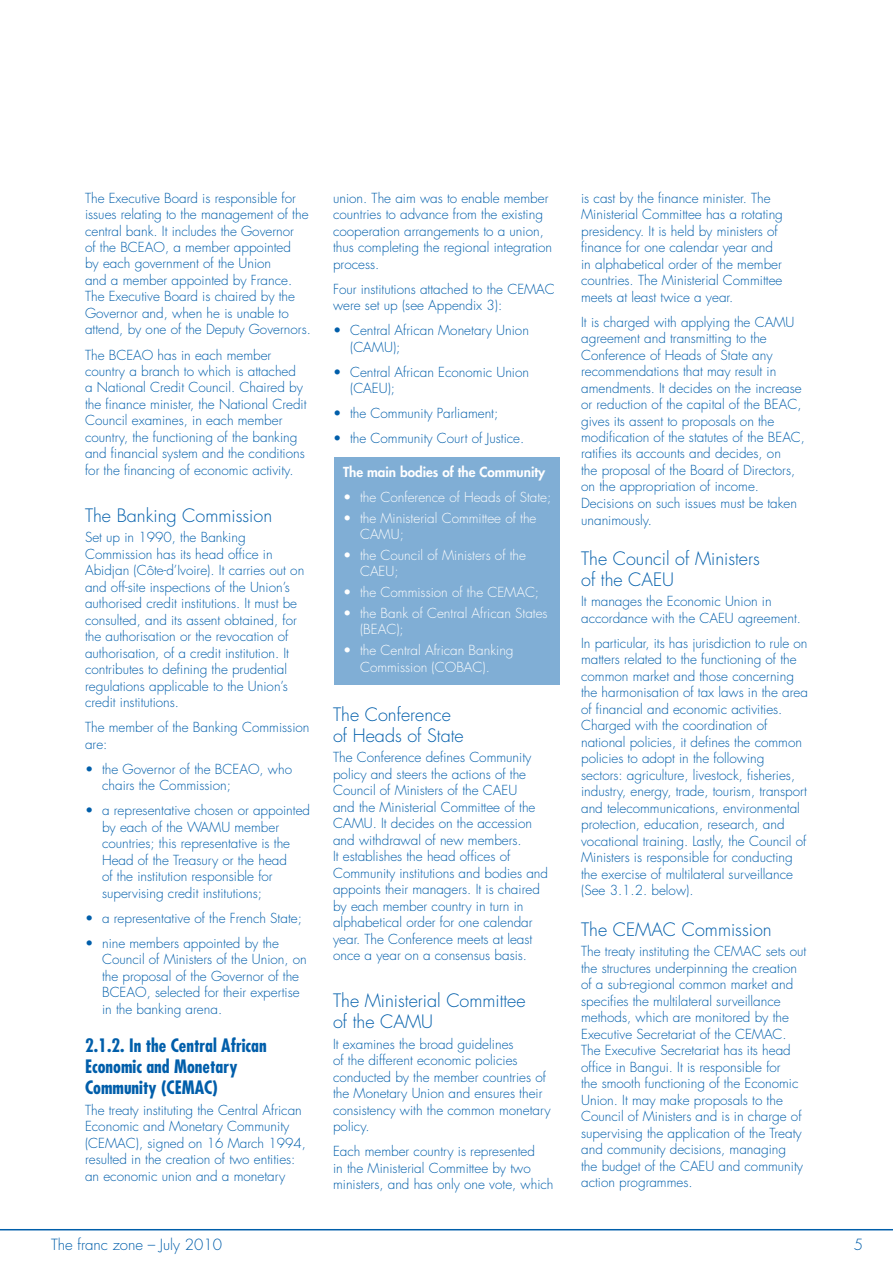
<style>
.page{position:relative;width:893px;height:1263px;background:#fff}
.page>*{position:absolute;margin:0;border:0;box-sizing:border-box;transform-origin:0 0}
.t1{font:300 18px/21px "Futura Std";color:#005eaa}
.t2{font:700 condensed 18px/21px "Futura Std";color:#005eaa}
.t3{font:300 15px "Futura Std";color:#005eaa}
.t4{font:300 13.5px/16.5px "Futura Std";color:#005eaa}
.t5{font:300 13.5px/20.7px "Futura Std";color:#fff}
.t6{font:800 13.5px "Futura Std";color:#fff}
</style>
<div class="page">
<hr style="left:0;top:1229px;width:893px;height:1px;background:#005eaa">
<div style="left:334px;top:457px;width:226px;height:228px;background:#80aed5"></div>
<p class="t4" style="left:85px;top:190px;width:227px">The Executive Board is responsible for issues relating to the management of the central bank. It includes the Governor<br>of the BCEAO, a member appointed<br>by each government of the Union<br>and a member appointed by France.<br>The Executive Board is chaired by the Governor and, when he is unable to attend, by one of the Deputy Governors.</p>
<p class="t4" style="left:85px;top:347px;width:223px">The BCEAO has in each member country a branch to which is attached a National Credit Council. Chaired by the finance minister, the National Credit Council examines, in each member country, the functioning of the banking and financial system and the conditions for the financing of economic activity.</p>
<h1 class="t1" style="left:85px;top:505px;width:189px">The Banking Commission</h1>
<p class="t4" style="left:85px;top:529px;width:221px">Set up in 1990, the Banking Commission has its head office in Abidjan (Côte-d’Ivoire). It carries out on and off-site inspections of the Union’s authorised credit institutions. It must be consulted, and its assent obtained, for the authorisation or the revocation of authorisation, of a credit institution. It contributes to defining the prudential regulations applicable to the Union’s credit institutions.</p>
<p class="t4" style="left:85px;top:719px;width:226px">The member of the Banking Commission are:</p>
<p class="t4" style="left:102px;top:761px;width:192px">the Governor of the BCEAO, who chairs the Commission;</p>
<p class="t4" style="left:102px;top:802px;width:210px">a representative chosen or appointed by each of the WAMU member countries; this representative is the Head of the Treasury or the head<br>of the institution responsible for supervising credit institutions;</p>
<p class="t4" style="left:102px;top:906px;width:201px;line-height:25px">a representative of the French State; nine members appointed by the</p>
<p class="t4" style="left:102px;top:951px;width:206px">Council of Ministers of the Union, on the proposal of the Governor of the<br>BCEAO, selected for their expertise in the banking arena.</p>
<h1 class="t2" style="left:85px;top:1035px;width:183px">2.1.2. In the Central African<br>Economic and Monetary<br>Community (CEMAC)</h1>
<p class="t4" style="left:85px;top:1102px;width:222px">The treaty instituting the Central African Economic and Monetary Community (CEMAC), signed on 16 March 1994, resulted in the creation of two entities: an economic union and a monetary</p>
<p class="t4" style="left:85px;top:761px;width:10px">•</p>
<p class="t4" style="left:85px;top:802px;width:10px">•</p>
<p class="t4" style="left:85px;top:906px;width:10px;line-height:25px">• •</p>
<p class="t3" style="left:51px;top:1236px;width:173px">The franc zone – July 2010</p>
<p class="t4" style="left:333px;top:190px;width:221px">union. The aim was to enable member countries to advance from the existing cooperation arrangements to a union, thus completing the regional integration process.</p>
<p class="t4" style="left:333px;top:281px;width:223px">Four institutions attached to the CEMAC were set up (see Appendix 3 ):</p>
<p class="t4" style="left:350px;top:322px;width:180px">Central African Monetary Union (CAMU);</p>
<p class="t4" style="left:350px;top:364px;width:181px">Central African Economic Union (CAEU);</p>
<p class="t4" style="left:350px;top:401px;width:176px;line-height:25px">the Community Parliament;<br>the Community Court of Justice.</p>
<p class="t4" style="left:333px;top:322px;width:10px">•</p>
<p class="t4" style="left:333px;top:364px;width:10px">•</p>
<p class="t4" style="left:333px;top:401px;width:10px;line-height:25px">• •</p>
<p class="t6" style="left:343px;top:463px;width:204px">The main bodies of the Community</p>
<p class="t5" style="left:360px;top:487px;width:193px">the Conference of Heads of State; the Ministerial Committee of the</p>
<p class="t5" style="left:360px;top:524px;width:168px">CAMU;<br>the Council of Ministers of the</p>
<p class="t5" style="left:360px;top:561px;width:189px">CAEU;<br>the Commission of the CEMAC; the Bank of Central African States</p>
<p class="t5" style="left:360px;top:619px;width:155px">(BEAC);<br>the Central African Banking</p>
<p class="t5" style="left:360px;top:657px;width:131px">Commission (COBAC).</p>
<p class="t5" style="left:343px;top:487px;width:10px">• •</p>
<p class="t5" style="left:343px;top:545px;width:10px">•</p>
<p class="t5" style="left:343px;top:582px;width:10px">• •</p>
<p class="t5" style="left:343px;top:640px;width:10px">•</p>
<h1 class="t1" style="left:333px;top:704px;width:132px">The Conference of Heads of State</h1>
<p class="t4" style="left:333px;top:749px;width:216px">The Conference defines Community policy and steers the actions of the Council of Ministers of the CAEU<br>and the Ministerial Committee of the CAMU. It decides on the accession and withdrawal of new members.<br>It establishes the head offices of Community institutions and bodies and appoints their managers. It is chaired by each member country in turn in alphabetical order for one calendar year. The Conference meets at least once a year on a consensus basis.</p>
<h1 class="t1" style="left:333px;top:990px;width:194px">The Ministerial Committee of the CAMU</h1>
<p class="t4" style="left:333px;top:1036px;width:219px">It examines the broad guidelines<br>of the different economic policies conducted by the member countries of the Monetary Union and ensures their consistency with the common monetary policy.</p>
<p class="t4" style="left:333px;top:1143px;width:222px">Each member country is represented<br>in the Ministerial Committee by two ministers, and has only one vote, which</p>
<p class="t4" style="left:581px;top:190px;width:203px">is cast by the finance minister. The Ministerial Committee has a rotating presidency. It is held by ministers of finance for one calendar year and in alphabetical order of the member countries. The Ministerial Committee meets at least twice a year.</p>
<p class="t4" style="left:581px;top:314px;width:225px">It is charged with applying the CAMU agreement and transmitting to the Conference of Heads of State any recommendations that may result in amendments. It decides on the increase or reduction of the capital of the BEAC, gives its assent to proposals on the modification of the statutes of the BEAC, ratifies its accounts and decides, on<br>the proposal of the Board of Directors, on the appropriation of income.<br>Decisions on such issues must be taken unanimously.</p>
<h1 class="t1" style="left:581px;top:548px;width:180px">The Council of Ministers of the CAEU</h1>
<p class="t4" style="left:581px;top:594px;width:221px">It manages the Economic Union in accordance with the CAEU agreement.</p>
<p class="t4" style="left:581px;top:635px;width:228px">In particular, its has jurisdiction to rule on matters related to the functioning of the common market and those concerning the harmonisation of tax laws in the area of financial and economic activities.<br>Charged with the coordination of national policies, it defines the common policies to adopt in the following sectors: agriculture, livestock, fisheries, industry, energy, trade, tourism, transport and telecommunications, environmental protection, education, research, and vocational training. Lastly, the Council of Ministers is responsible for conducting the exercise of multilateral surveillance (See 3 .1.2. below).</p>
<h1 class="t1" style="left:581px;top:919px;width:192px">The CEMAC Commission</h1>
<p class="t4" style="left:581px;top:943px;width:227px">The treaty instituting the CEMAC sets out the structures underpinning the creation of a sub-regional common market and specifies the multilateral surveillance methods, which are monitored by the Executive Secretariat of the CEMAC.<br>The Executive Secretariat has its head office in Bangui. It is responsible for<br>the smooth functioning of the Economic Union. It may make proposals to the Council of Ministers and is in charge of supervising the application of the Treaty and community decisions, managing<br>the budget of the CAEU and community action programmes.</p>
</div>
